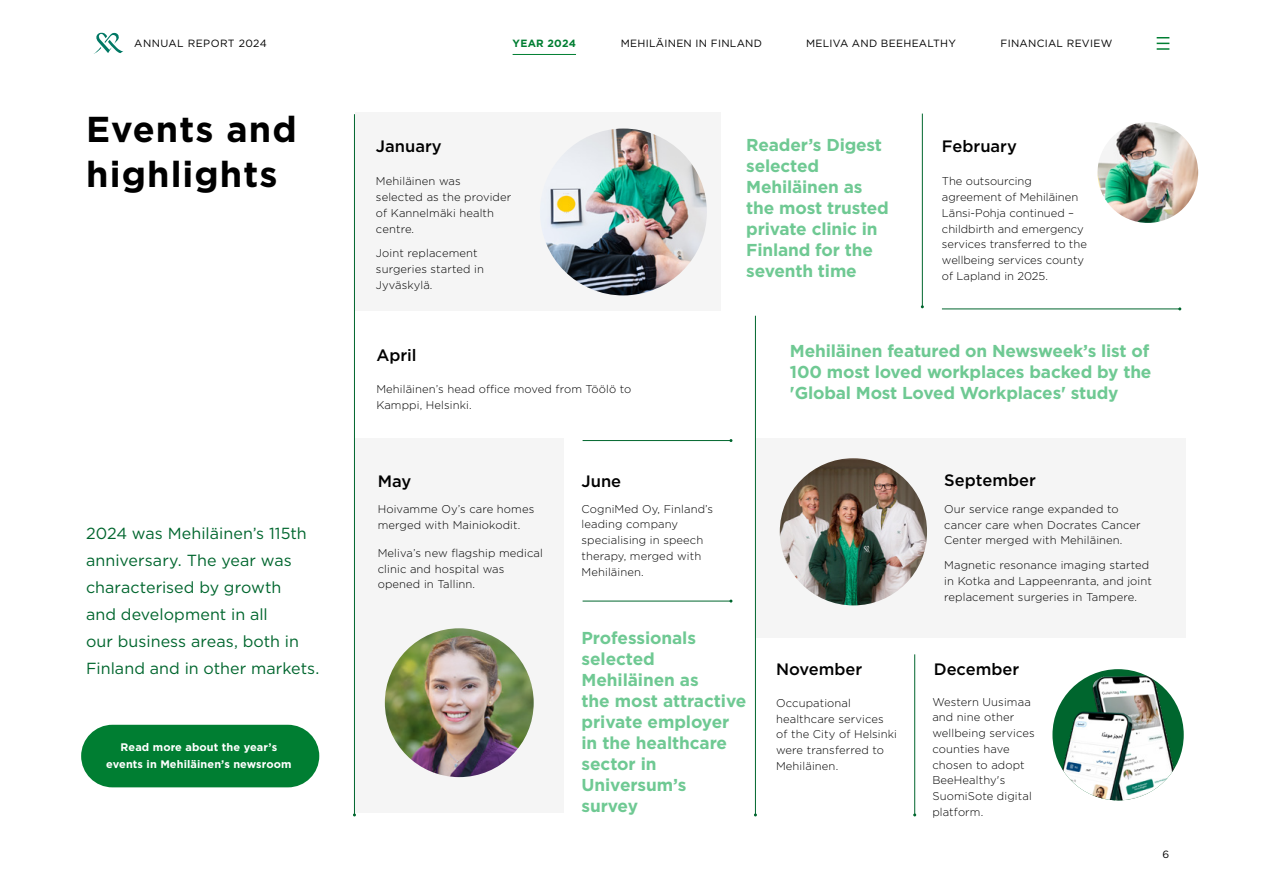
<style>
.page{position:relative;width:1263px;height:893px;background:#fff}
.page>*{position:absolute;margin:0;border:0;box-sizing:border-box;transform-origin:0 0}
.t1{font:700 36px/45px "Gotham";letter-spacing:.03em;color:#000}
.t2{font:700 17.25px/21px "Gotham";letter-spacing:-.01em;color:#6fc993}
.t3{font:500 16.5px "Gotham";color:#000}
.t4{font:16.05px/27px "Gotham";letter-spacing:.005em;color:#00662e}
.t5{font:300 11.25px/15.8px "Gotham";letter-spacing:.01em;color:#000}
.t6{font:700 10.95px/16.5px "Gotham";letter-spacing:.01em;color:#fff;text-align:center}
.t7{font:10.5px "Gotham";letter-spacing:.025em;color:#000}
.t8{font:700 10.5px "Gotham";letter-spacing:.025em;color:#007e32}
</style>
<div class="page">
<div style="left:81px;top:725px;width:238px;height:62px;background:#007e32;border-radius:31px"></div>
<div style="left:756px;top:438px;width:429px;height:200px;background:#f5f5f5"></div>
<div style="left:354px;top:438px;width:209px;height:374px;background:#f5f5f5"></div>
<div style="left:355px;top:112px;width:366px;height:199px;background:#f5f5f5"></div>
<hr style="left:354px;top:114px;width:1px;height:701px;background:#00662e">
<hr style="left:755px;top:316px;width:1px;height:499px;background:#00662e">
<hr style="left:922px;top:114px;width:1px;height:193px;background:#00662e">
<hr style="left:583px;top:601px;width:148px;height:1px;background:#00662e">
<hr style="left:914px;top:654px;width:1px;height:161px;background:#00662e">
<hr style="left:942px;top:309px;width:238px;height:1px;background:#00662e">
<hr style="left:583px;top:440px;width:148px;height:1px;background:#00662e">
<img style="left:385px;top:628px;width:149px;height:149px;border-radius:74px">
<img style="left:780px;top:458px;width:147px;height:147px;border-radius:74px">
<img style="left:1097px;top:122px;width:101px;height:101px;border-radius:50px">
<img style="left:540px;top:129px;width:167px;height:166px;border-radius:83px">
<img style="left:1052px;top:669px;width:132px;height:131px;border-radius:66px">
<svg style="left:94px;top:32px;width:29px;height:22px"></svg>
<svg style="left:1157px;top:37px;width:12px;height:13px"></svg>
<hr style="left:513px;top:54px;width:63px;height:1px;background:#007e32">
<p class="t7" style="left:134px;top:37px;width:134px">ANNUAL REPORT 2024</p>
<p class="t8" style="left:513px;top:36px;width:65px">YEAR 2024</p>
<p class="t7" style="left:621px;top:37px;width:143px">MEHILÄINEN IN FINLAND</p>
<p class="t7" style="left:806px;top:37px;width:151px">MELIVA AND BEEHEALTHY</p>
<p class="t7" style="left:1000px;top:37px;width:113px">FINANCIAL REVIEW</p>
<h1 class="t1" style="left:86px;top:106px;width:212px">Events and highlights</h1>
<h3 class="t4" style="left:86px;top:519px;width:235px">2024 was Mehiläinen’s 115th anniversary. The year was characterised by growth<br>and development in all<br>our business areas, both in<br>Finland and in other markets.</h3>
<p class="t6" style="left:106px;top:739px;width:187px">Read more about the year’s events in Mehiläinen’s newsroom</p>
<h2 class="t2" style="left:746px;top:134px;width:144px">Reader’s Digest selected<br>Mehiläinen as the most trusted private clinic in<br>Finland for the seventh time</h2>
<h3 class="t3" style="left:376px;top:135px;width:67px">January</h3>
<h3 class="t3" style="left:942px;top:135px;width:76px">February</h3>
<p class="t5" style="left:376px;top:173px;width:137px">Mehiläinen was<br>selected as the provider of Kannelmäki health centre.</p>
<p class="t5" style="left:376px;top:245px;width:110px">Joint replacement surgeries started in<br>Jyväskylä.</p>
<p class="t5" style="left:942px;top:173px;width:146px">The outsourcing agreement of Mehiläinen<br>Länsi-Pohja continued – childbirth and emergency services transferred to the wellbeing services county of Lapland in 2025.</p>
<h3 class="t3" style="left:376px;top:344px;width:42px">April</h3>
<p class="t5" style="left:376px;top:381px;width:257px">Mehiläinen’s head office moved from Töölö to<br>Kamppi, Helsinki.</p>
<h2 class="t2" style="left:790px;top:340px;width:363px;text-align:justify">Mehiläinen featured on Newsweek’s list of 100 most loved workplaces backed by the 'Global Most Loved Workplaces' study</h2>
<h3 class="t3" style="left:378px;top:471px;width:35px">May</h3>
<h3 class="t3" style="left:581px;top:471px;width:41px">June</h3>
<p class="t5" style="left:378px;top:501px;width:158px">Hoivamme Oy’s care homes merged with Mainiokodit.</p>
<p class="t5" style="left:378px;top:545px;width:167px">Meliva’s new flagship medical clinic and hospital was opened in Tallinn.</p>
<p class="t5" style="left:581px;top:500px;width:133px">CogniMed Oy, Finland’s leading company specialising in speech therapy, merged with<br>Mehiläinen.</p>
<h2 class="t2" style="left:581px;top:628px;width:166px">Professionals selected<br>Mehiläinen as<br>the most attractive private employer in the healthcare sector in<br>Universum’s survey</h2>
<h3 class="t3" style="left:776px;top:658px;width:88px">November</h3>
<p class="t5" style="left:776px;top:695px;width:123px">Occupational healthcare services of the City of Helsinki were transferred to<br>Mehiläinen.</p>
<h3 class="t3" style="left:944px;top:469px;width:93px">September</h3>
<p class="t5" style="left:944px;top:501px;width:198px">Our service range expanded to cancer care when Docrates Cancer<br>Center merged with Mehiläinen.</p>
<p class="t5" style="left:944px;top:557px;width:209px">Magnetic resonance imaging started in Kotka and Lappeenranta, and joint replacement surgeries in Tampere.</p>
<h3 class="t3" style="left:934px;top:658px;width:87px">December</h3>
<p class="t5" style="left:932px;top:693px;width:104px">Western Uusimaa and nine other wellbeing services counties have chosen to adopt<br>BeeHealthy's<br>SuomiSote digital platform.</p>
<p class="t7" style="left:1162px;top:847px;width:8px">6</p>
</div>
